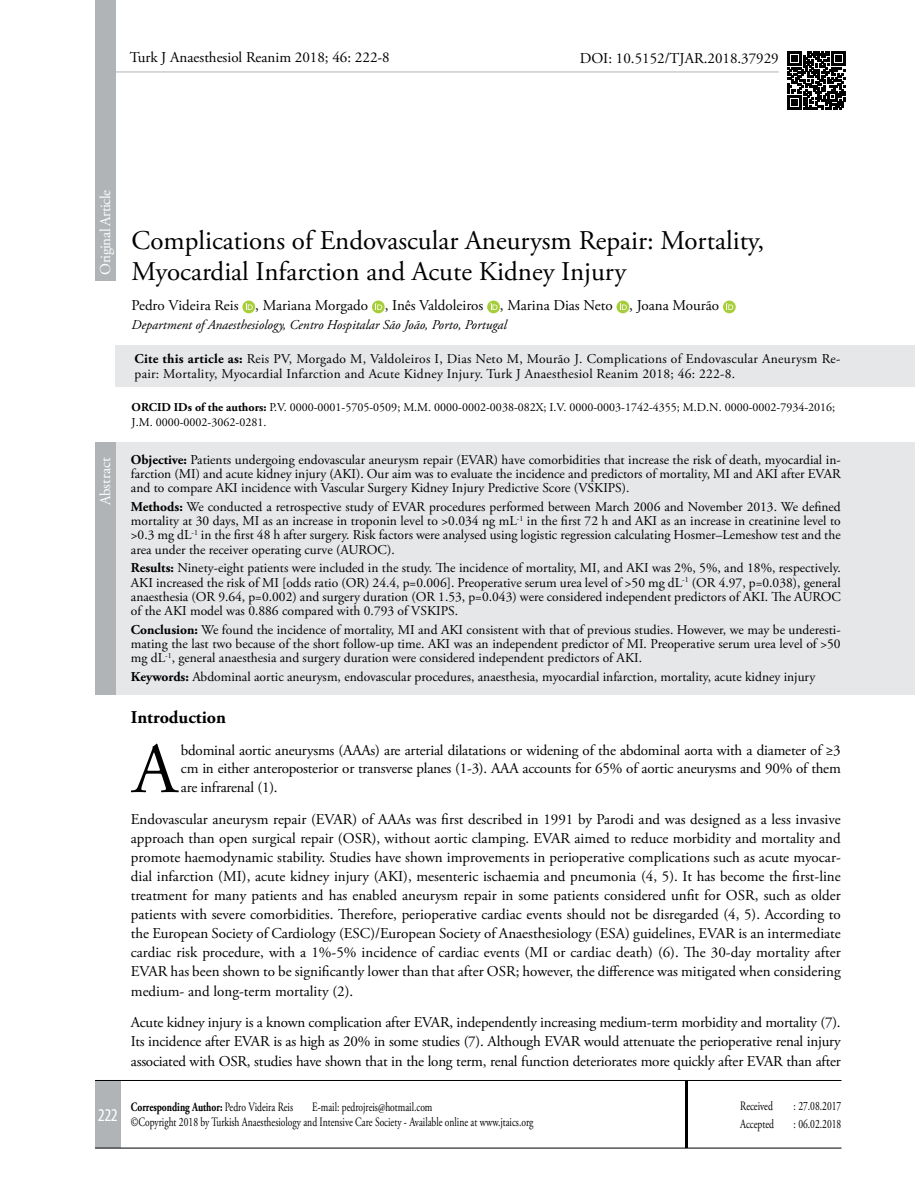
<style>
.page{position:relative;width:915px;height:1191px;background:#fff}
.page>*{position:absolute;margin:0;border:0;box-sizing:border-box;transform-origin:0 0}
.t1{font:71.55px "Adobe Garamond Pro";color:#000}
.t2{font:27px/31.5px "Adobe Garamond Pro";color:#000}
.t3{font:700 18px "Adobe Garamond Pro";color:#000}
.t4{font:condensed 18px "Myriad Pro";color:#fff}
.t5{font:15px/19px "Adobe Garamond Pro";color:#000;text-align:justify}
.t6{font:15px "Adobe Garamond Pro";letter-spacing:-.03em;color:#fff}
.t7{font:15px "Adobe Garamond Pro";color:#fff}
.t8{font:13.5px/14.2px "Adobe Garamond Pro";color:#000;text-align:justify}
.t9{font:13.5px/15px "Adobe Garamond Pro";letter-spacing:.02em;color:#000}
.t10{font:italic 13.5px "Adobe Garamond Pro";color:#000}
.t11{font:12.75px/15px "Adobe Garamond Pro";color:#000;scale:.75 1}
.t12{font:700 12.75px "Adobe Garamond Pro";color:#000;scale:.75 1}
.t13{font:12px/15px "Adobe Garamond Pro";color:#000}
.s1{font-weight:700}
.s2{font-weight:400}
</style>
<div class="page">
<svg style="left:787px;top:51px;width:58px;height:58px"></svg>
<hr style="left:108px;top:72px;width:670px;height:1px;background:#b1b4b6">
<div style="left:95px;top:0;width:21px;height:280px;background:#b1b4b6"></div>
<div style="left:115px;top:344px;width:799px;height:42px;background:#e6e7e8"></div>
<div style="left:95px;top:1080px;width:25px;height:68px;background:#b1b4b6"></div>
<hr style="left:685px;top:1080px;width:2px;height:67px;background:#000">
<hr style="left:95px;top:1080px;width:746px;height:1px;background:#000">
<svg style="left:242px;top:300px;width:13px;height:13px"></svg>
<svg style="left:246px;top:303px;width:6px;height:7px"></svg>
<svg style="left:372px;top:300px;width:12px;height:13px"></svg>
<svg style="left:375px;top:303px;width:7px;height:7px"></svg>
<svg style="left:487px;top:300px;width:12px;height:13px"></svg>
<svg style="left:490px;top:303px;width:7px;height:7px"></svg>
<svg style="left:616px;top:300px;width:13px;height:13px"></svg>
<svg style="left:619px;top:303px;width:7px;height:7px"></svg>
<svg style="left:722px;top:300px;width:13px;height:13px"></svg>
<svg style="left:726px;top:303px;width:7px;height:7px"></svg>
<hr style="left:95px;top:1147px;width:746px;height:1px;background:#000">
<div style="left:107px;top:442px;width:807px;height:253px;background:#e6e7e8"></div>
<div style="left:95px;top:442px;width:21px;height:253px;background:#b1b4b6"></div>
<p class="t5" style="left:130px;top:48px;width:261px">Turk J Anaesthesiol Reanim 2018; 46: 222-8</p>
<p class="t5" style="left:579px;top:49px;width:200px">DOI: 10.5152/TJAR.2018.37929</p>
<p class="t6" style="left:96px;top:274px;width:86px;rotate:-90deg">Original Article</p>
<p class="t7" style="left:96px;top:505px;width:49px;rotate:-90deg">Abstract</p>
<p class="t4" style="left:98px;top:1104px;width:21px">222</p>
<h2 class="t2" style="left:132px;top:225px;width:634px">Complications of Endovascular Aneurysm Repair: Mortality,<br>Myocardial Infarction and Acute Kidney Injury</h2>
<p class="t5" style="left:132px;top:296px;width:589px">Pedro Videira Reis , Mariana Morgado , Inês Valdoleiros , Marina Dias Neto , Joana Mourão</p>
<p class="t10" style="left:132px;top:316px;width:376px">Department of Anaesthesiology, Centro Hospitalar São João, Porto, Portugal</p>
<p class="t9" style="left:135px;top:351px;width:707px"><span class="s1">Cite this article as:</span> Reis PV, Morgado M, Valdoleiros I, Dias Neto M, Mourão J. Complications of Endovascular Aneurysm Re&shy;pair: Mortality, Myocardial Infarction and Acute Kidney Injury. Turk J Anaesthesiol Reanim 2018; 46: 222-8.</p>
<p class="t13" style="left:132px;top:400px;width:705px"><span class="s1">ORCID IDs of the authors:</span> P.V. 0000-0001-5705-0509; M.M. 0000-0002-0038-082X; I.V. 0000-0003-1742-4355; M.D.N. 0000-0002-7934-2016;<br>J.M. 0000-0002-3062-0281.</p>
<p class="t8" style="left:131px;top:453px;width:711px"><span class="s1">Objective:</span> Patients undergoing endovascular aneurysm repair (EVAR) have comorbidities that increase the risk of death, myocardial in&shy;farction (MI) and acute kidney injury (AKI). Our aim was to evaluate the incidence and predictors of mortality, MI and AKI after EVAR and to compare AKI incidence with Vascular Surgery Kidney Injury Predictive Score (VSKIPS).</p>
<p class="t8" style="left:131px;top:500px;width:711px"><span class="s1">Methods:</span> We conducted a retrospective study of EVAR procedures performed between March 2006 and November 2013. We defined mortality at 30 days, MI as an increase in troponin level to &gt;0.034 ng mL<sup>-1</sup> in the first 72 h and AKI as an increase in creatinine level to &gt;0.3 mg dL<sup>-1</sup> in the first 48 h after surgery. Risk factors were analysed using logistic regression calculating Hosmer–Lemeshow test and the area under the receiver operating curve (AUROC).</p>
<p class="t8" style="left:131px;top:561px;width:711px"><span class="s1">Results:</span> Ninety-eight patients were included in the study. The incidence of mortality, MI, and AKI was 2%, 5%, and 18%, respectively.<br>AKI increased the risk of MI [odds ratio (OR) 24.4, p=0.006]. Preoperative serum urea level of &gt;50 mg dL<sup>-1</sup> (OR 4.97, p=0.038), general anaesthesia (OR 9.64, p=0.002) and surgery duration (OR 1.53, p=0.043) were considered independent predictors of AKI. The AUROC of the AKI model was 0.886 compared with 0.793 of VSKIPS.</p>
<p class="t8" style="left:131px;top:622px;width:711px"><span class="s1">Conclusion:</span> We found the incidence of mortality, MI and AKI consistent with that of previous studies. However, we may be underesti&shy;mating the last two because of the short follow-up time. AKI was an independent predictor of MI. Preoperative serum urea level of &gt;50 mg dL<sup>-1</sup>, general anaesthesia and surgery duration were considered independent predictors of AKI.</p>
<p class="t8" style="left:131px;top:669px;width:685px"><span class="s1">Keywords:</span> Abdominal aortic aneurysm, endovascular procedures, anaesthesia, myocardial infarction, mortality, acute kidney injury</p>
<p class="t3" style="left:131px;top:706px;width:97px">Introduction</p>
<h1 class="t1" style="left:133px;top:726px;width:46px">A</h1>
<p class="t5" style="left:181px;top:741px;width:661px">bdominal aortic aneurysms (AAAs) are arterial dilatations or widening of the abdominal aorta with a diameter of ≥3 cm in either anteroposterior or transverse planes (1-3). AAA accounts for 65% of aortic aneurysms and 90% of them are infrarenal (1).</p>
<p class="t5" style="left:131px;top:810px;width:711px">Endovascular aneurysm repair (EVAR) of AAAs was first described in 1991 by Parodi and was designed as a less invasive approach than open surgical repair (OSR), without aortic clamping. EVAR aimed to reduce morbidity and mortality and promote haemodynamic stability. Studies have shown improvements in perioperative complications such as acute myocar&shy;dial infarction (MI), acute kidney injury (AKI), mesenteric ischaemia and pneumonia (4, 5). It has become the first-line treatment for many patients and has enabled aneurysm repair in some patients considered unfit for OSR, such as older patients with severe comorbidities. Therefore, perioperative cardiac events should not be disregarded (4, 5). According to the European Society of Cardiology (ESC)/European Society of Anaesthesiology (ESA) guidelines, EVAR is an intermediate cardiac risk procedure, with a 1%-5% incidence of cardiac events (MI or cardiac death) (6). The 30-day mortality after EVAR has been shown to be significantly lower than that after OSR; however, the difference was mitigated when considering medium- and long-term mortality (2).</p>
<p class="t5" style="left:131px;top:1013px;width:711px">Acute kidney injury is a known complication after EVAR, independently increasing medium-term morbidity and mortality (7).<br>Its incidence after EVAR is as high as 20% in some studies (7). Although EVAR would attenuate the perioperative renal injury associated with OSR, studies have shown that in the long term, renal function deteriorates more quickly after EVAR than after</p>
<p class="t11" style="left:131px;top:1100px;width:538px;text-indent:181px">E-mail: pedrojreis@hotmail.com<br>©Copyright 2018 by Turkish Anaesthesiology and Intensive Care Society - Available online at www.jtaics.org</p>
<p class="t11" style="left:740px;top:1098px;width:45px">Received</p>
<p class="t11" style="left:793px;top:1098px;width:65px">: 27.08.2017</p>
<p class="t12" style="left:131px;top:1100px;width:218px">Corresponding Author: <span class="s2">Pedro Videira Reis</span></p>
<p class="t11" style="left:740px;top:1117px;width:46px">Accepted</p>
<p class="t11" style="left:793px;top:1117px;width:65px">: 06.02.2018</p>
</div>
